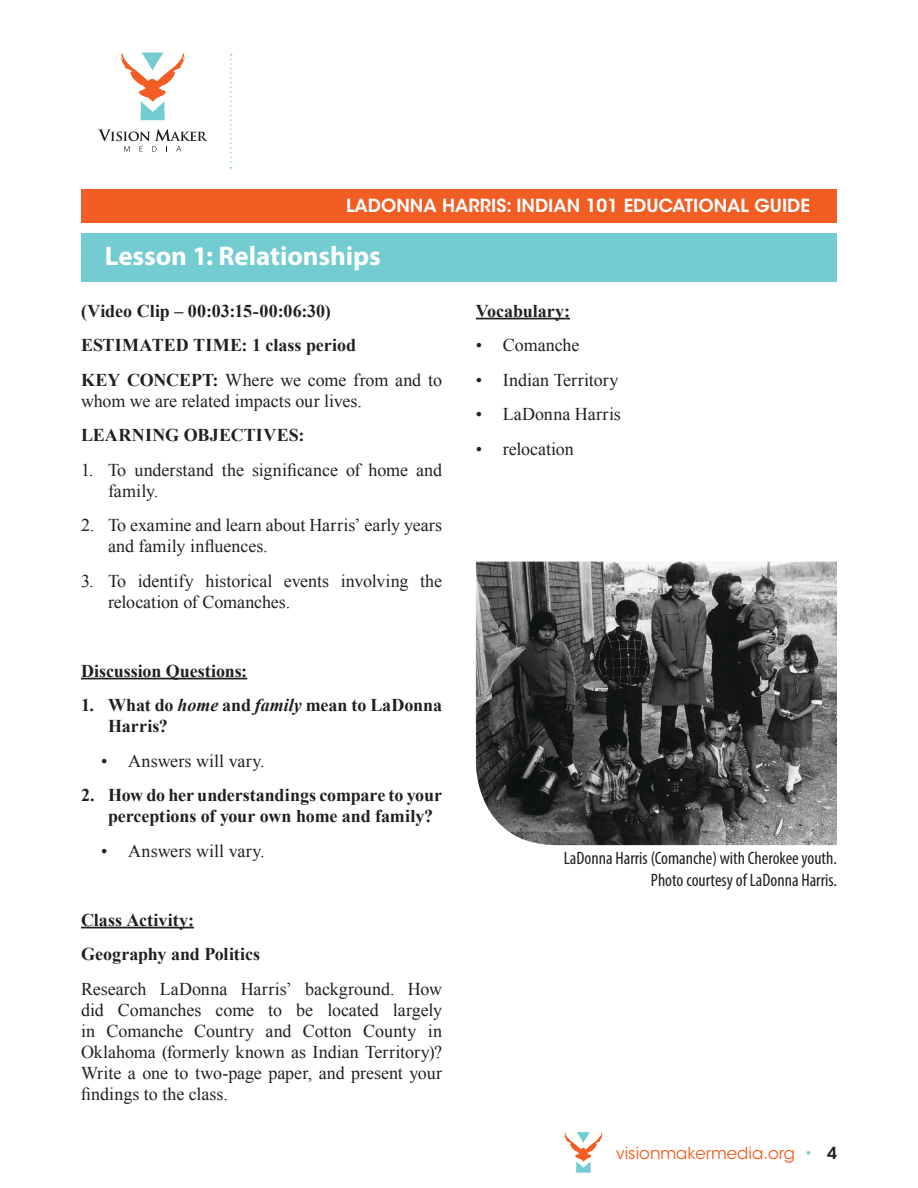
<style>
.page{position:relative;width:918px;height:1188px;background:#fff}
.page>*{position:absolute;margin:0;border:0;box-sizing:border-box;transform-origin:0 0}
.photo_captions{font:700 27px "Myriad Pro";letter-spacing:-.005em;color:#fff}
.photo_captions-2{font:18px/21px "Times New Roman";color:#231f20}
.photo_captions-3{font:700 18px/21px "Times New Roman";letter-spacing:-.005em;color:#231f20}
.t1{font:condensed 18px "Myriad Pro";color:#231f20}
.t2{font:600 18px "ITC Avant Garde Std";color:#fff}
.t3{font:16.5px "ITC Avant Garde Std";color:#f15d22}
.s1{font-weight:700}
.s2{font-style:italic}
.s3{color:#72ccd2}
.s4{font-weight:600;color:#231f20}
</style>
<div class="page">
<svg style="left:98px;top:129px;width:110px;height:23px"></svg>
<svg style="left:120px;top:52px;width:65px;height:68px"></svg>
<div style="left:81px;top:189px;width:756px;height:33px;background:#f15d22"></div>
<svg style="left:230px;top:54px;width:2px;height:114px"></svg>
<svg style="left:564px;top:1132px;width:39px;height:41px"></svg>
<div style="left:81px;top:233px;width:756px;height:49px;background:#72ccd2"></div>
<hr style="left:81px;top:678px;width:166px;height:1px;background:#231f20">
<hr style="left:81px;top:927px;width:113px;height:1px;background:#231f20">
<hr style="left:476px;top:318px;width:94px;height:1px;background:#231f20">
<img style="left:476px;top:562px;width:361px;height:283px">
<p class="t2" style="left:346px;top:194px;width:465px">LADONNA HARRIS: INDIAN 101 EDUCATIONAL GUIDE</p>
<p class="photo_captions" style="left:105px;top:238px;width:278px">Lesson 1: Relationships</p>
<p class="photo_captions-3" style="left:81px;top:300px;width:251px">(Video Clip – 00:03:15-00:06:30)</p>
<p class="photo_captions-3" style="left:81px;top:334px;width:277px">ESTIMATED TIME: 1 class period</p>
<p class="photo_captions-2" style="left:81px;top:369px;width:363px"><span class="s1">KEY CONCEPT:</span> Where we come from and to whom we are related impacts our lives.</p>
<p class="photo_captions-3" style="left:81px;top:424px;width:225px">LEARNING OBJECTIVES:</p>
<p class="photo_captions-2" style="left:108px;top:459px;width:336px;text-indent:-27px">1. To understand the significance of home and family.</p>
<p class="photo_captions-2" style="left:108px;top:514px;width:336px;text-indent:-27px">2. To examine and learn about Harris’ early years and family influences.</p>
<p class="photo_captions-2" style="left:108px;top:570px;width:336px;text-indent:-27px">3. To identify historical events involving the relocation of Comanches.</p>
<p class="photo_captions-3" style="left:81px;top:660px;width:168px">Discussion Questions:</p>
<p class="photo_captions-3" style="left:108px;top:694px;width:336px;text-indent:-27px">1. What do <span class="s2">home</span> and <span class="s2">family</span> mean to LaDonna<br>Harris?</p>
<p class="photo_captions-2" style="left:101px;top:750px;width:165px">• Answers will vary.</p>
<p class="photo_captions-3" style="left:108px;top:784px;width:336px;text-indent:-27px">2. How do her understandings compare to your perceptions of your own home and family?</p>
<p class="photo_captions-2" style="left:101px;top:840px;width:165px">• Answers will vary.</p>
<p class="photo_captions-3" style="left:81px;top:909px;width:115px">Class Activity:</p>
<p class="photo_captions-3" style="left:81px;top:943px;width:181px">Geography and Politics</p>
<p class="photo_captions-2" style="left:81px;top:978px;width:363px;text-align:justify">Research LaDonna Harris’ background. How did Comanches come to be located largely in Comanche Country and Cotton County in Oklahoma (formerly known as Indian Territory)?<br>Write a one to two-page paper, and present your findings to the class.</p>
<p class="photo_captions-3" style="left:476px;top:300px;width:96px">Vocabulary:</p>
<p class="photo_captions-2" style="left:476px;top:334px;width:105px">• Comanche</p>
<p class="photo_captions-2" style="left:476px;top:369px;width:144px">• Indian Territory</p>
<p class="photo_captions-2" style="left:476px;top:403px;width:147px">• LaDonna Harris</p>
<p class="photo_captions-2" style="left:476px;top:438px;width:99px">• relocation</p>
<p class="t1" style="left:564px;top:847px;width:275px">LaDonna Harris (Comanche) with Cherokee youth.</p>
<p class="t1" style="left:651px;top:869px;width:188px">Photo courtesy of LaDonna Harris.</p>
<p class="t3" style="left:616px;top:1143px;width:222px">visionmakermedia.org <span class="s3">•</span> <span class="s4">4</span></p>
</div>
